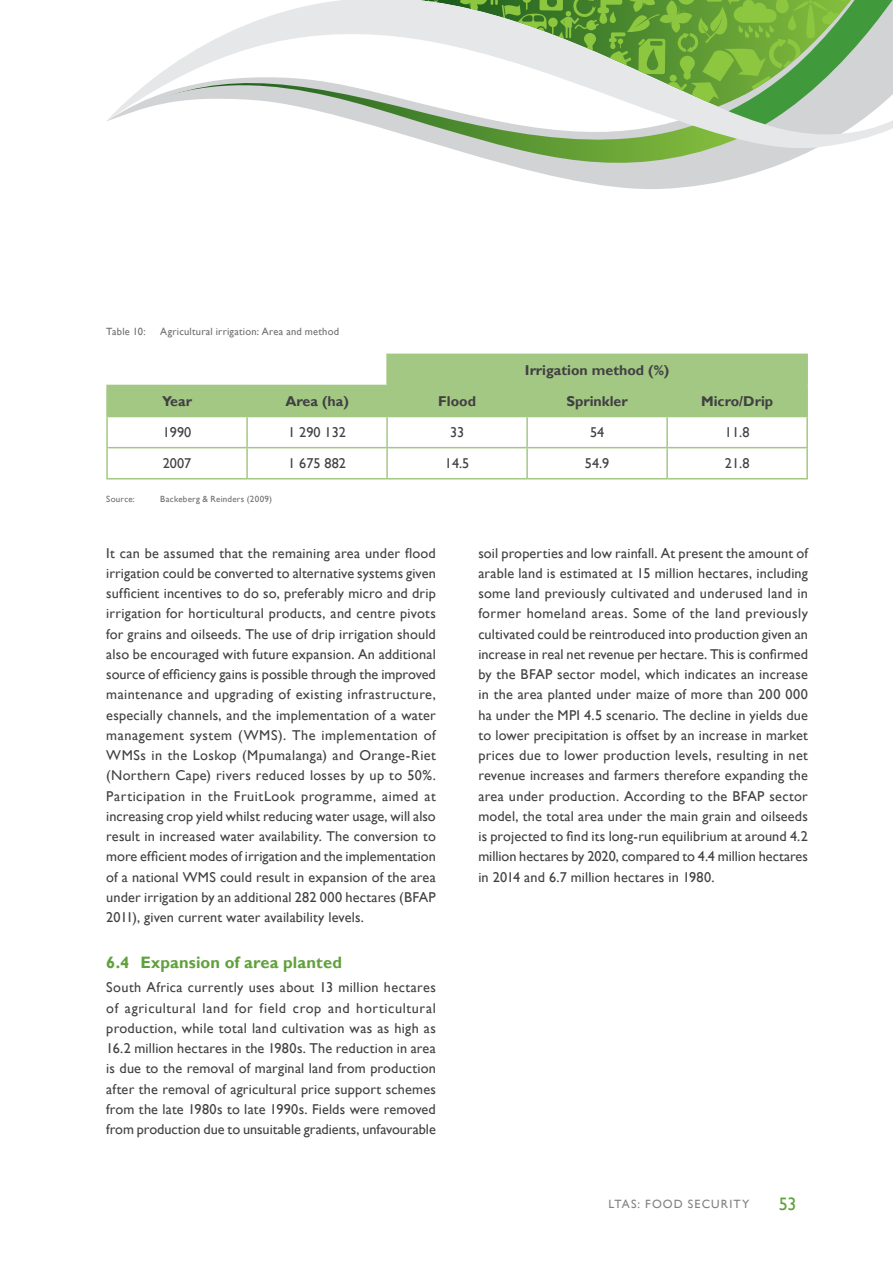
<style>
.page{position:relative;width:893px;height:1263px;background:#fff}
.page>*{position:absolute;margin:0;border:0;box-sizing:border-box;transform-origin:0 0}
.t1{font:18px "Gill Sans";color:#61a13d}
.t2{font:700 16.5px "Gill Sans";letter-spacing:.01em;color:#61a13d}
.t3{font:14.25px/20.2px "Gill Sans";color:#414042;text-align:justify}
.t4{font:700 14.25px "Gill Sans";color:#414042}
.t5{font:12px "Gill Sans";letter-spacing:.095em;color:#808285}
.t6{font:10.5px "Gill Sans";letter-spacing:.02em;color:#6d6e71}
.t7{font:9px "Gill Sans";letter-spacing:.025em;color:#6d6e71}
</style>
<div class="page">
<svg style="left:506px;top:164px;width:274px;height:25px;fill:#d1d3d4"></svg>
<svg style="left:484px;top:158px;width:311px;height:6px;background:#c0cdb8"></svg>
<svg style="left:107px;top:0;width:786px;height:158px"></svg>
<svg style="left:107px;top:355px;width:699px;height:61px"></svg>
<hr style="left:386px;top:354px;width:141px;height:1px;background:#a3c883">
<hr style="left:386px;top:355px;width:2px;height:30px;background:#a3c883">
<hr style="left:527px;top:354px;width:140px;height:1px;background:#a3c883">
<hr style="left:667px;top:354px;width:141px;height:1px;background:#a3c883">
<hr style="left:806px;top:355px;width:2px;height:30px;background:#a3c883">
<hr style="left:106px;top:385px;width:141px;height:1px;background:#a3c883">
<hr style="left:106px;top:386px;width:2px;height:30px;background:#a3c883">
<hr style="left:247px;top:385px;width:140px;height:1px;background:#a3c883">
<hr style="left:246px;top:386px;width:2px;height:30px;background:#a3c883">
<hr style="left:387px;top:385px;width:140px;height:1px;background:#a3c883">
<hr style="left:386px;top:386px;width:2px;height:30px;background:#a3c883">
<hr style="left:527px;top:385px;width:140px;height:1px;background:#a3c883">
<hr style="left:526px;top:386px;width:2px;height:30px;background:#a3c883">
<hr style="left:667px;top:385px;width:141px;height:1px;background:#a3c883">
<hr style="left:666px;top:386px;width:2px;height:30px;background:#a3c883">
<hr style="left:806px;top:386px;width:2px;height:30px;background:#a3c883">
<hr style="left:106px;top:416px;width:141px;height:1px;background:#a3c883">
<hr style="left:106px;top:417px;width:2px;height:30px;background:#a3c883">
<hr style="left:247px;top:416px;width:140px;height:1px;background:#a3c883">
<hr style="left:246px;top:417px;width:2px;height:30px;background:#a3c883">
<hr style="left:387px;top:416px;width:140px;height:1px;background:#a3c883">
<hr style="left:386px;top:417px;width:2px;height:30px;background:#a3c883">
<hr style="left:527px;top:416px;width:140px;height:1px;background:#a3c883">
<hr style="left:526px;top:417px;width:2px;height:30px;background:#a3c883">
<hr style="left:667px;top:416px;width:141px;height:1px;background:#a3c883">
<hr style="left:666px;top:417px;width:2px;height:30px;background:#a3c883">
<hr style="left:806px;top:417px;width:2px;height:30px;background:#a3c883">
<hr style="left:106px;top:447px;width:141px;height:1px;background:#a3c883">
<hr style="left:106px;top:448px;width:2px;height:30px;background:#a3c883">
<hr style="left:247px;top:447px;width:140px;height:1px;background:#a3c883">
<hr style="left:246px;top:448px;width:2px;height:30px;background:#a3c883">
<hr style="left:387px;top:447px;width:140px;height:1px;background:#a3c883">
<hr style="left:386px;top:448px;width:2px;height:30px;background:#a3c883">
<hr style="left:527px;top:447px;width:140px;height:1px;background:#a3c883">
<hr style="left:526px;top:448px;width:2px;height:30px;background:#a3c883">
<hr style="left:667px;top:447px;width:141px;height:1px;background:#a3c883">
<hr style="left:666px;top:448px;width:2px;height:30px;background:#a3c883">
<hr style="left:806px;top:448px;width:2px;height:30px;background:#a3c883">
<hr style="left:106px;top:478px;width:141px;height:1px;background:#a3c883">
<hr style="left:247px;top:478px;width:140px;height:1px;background:#a3c883">
<hr style="left:387px;top:478px;width:140px;height:1px;background:#a3c883">
<hr style="left:527px;top:478px;width:140px;height:1px;background:#a3c883">
<hr style="left:667px;top:478px;width:141px;height:1px;background:#a3c883">
<p class="t6" style="left:106px;top:325px;width:41px">Table 10:</p>
<p class="t6" style="left:160px;top:325px;width:180px">Agricultural irrigation: Area and method</p>
<p class="t4" style="left:525px;top:361px;width:146px">Irrigation method (%)</p>
<p class="t4" style="left:162px;top:392px;width:32px">Year</p>
<p class="t4" style="left:285px;top:392px;width:65px">Area (ha)</p>
<p class="t4" style="left:438px;top:392px;width:39px">Flood</p>
<p class="t4" style="left:566px;top:392px;width:63px">Sprinkler</p>
<p class="t4" style="left:701px;top:392px;width:74px">Micro/Drip</p>
<p class="t3" style="left:163px;top:422px;width:30px">1990</p>
<p class="t3" style="left:288px;top:422px;width:59px">1 290 132</p>
<p class="t3" style="left:450px;top:422px;width:16px">33</p>
<p class="t3" style="left:590px;top:422px;width:16px">54</p>
<p class="t3" style="left:725px;top:422px;width:26px">11.8</p>
<p class="t3" style="left:163px;top:453px;width:30px">2007</p>
<p class="t3" style="left:288px;top:453px;width:59px">1 675 882</p>
<p class="t3" style="left:445px;top:453px;width:26px">14.5</p>
<p class="t3" style="left:585px;top:453px;width:26px">54.9</p>
<p class="t3" style="left:725px;top:453px;width:26px">21.8</p>
<p class="t7" style="left:106px;top:494px;width:30px">Source:</p>
<p class="t7" style="left:160px;top:494px;width:113px">Backeberg &amp; Reinders (2009)</p>
<p class="t3" style="left:106px;top:543px;width:331px">It can be assumed that the remaining area under flood irrigation could be converted to alternative systems given sufficient incentives to do so, preferably micro and drip irrigation for horticultural products, and centre pivots for grains and oilseeds. The use of drip irrigation should also be encouraged with future expansion. An additional source of efficiency gains is possible through the improved maintenance and upgrading of existing infrastructure, especially channels, and the implementation of a water management system (WMS). The implementation of WMSs in the Loskop (Mpumalanga) and Orange-Riet (Northern Cape) rivers reduced losses by up to 50%.<br>Participation in the FruitLook programme, aimed at increasing crop yield whilst reducing water usage, will also result in increased water availability. The conversion to more efficient modes of irrigation and the implementation of a national WMS could result in expansion of the area under irrigation by an additional 282 000 hectares (BFAP 2011), given current water availability levels.</p>
<p class="t2" style="left:106px;top:952px;width:237px">6.4 Expansion of area planted</p>
<p class="t3" style="left:106px;top:978px;width:331px">South Africa currently uses about 13 million hectares of agricultural land for field crop and horticultural production, while total land cultivation was as high as 16.2 million hectares in the 1980s. The reduction in area is due to the removal of marginal land from production after the removal of agricultural price support schemes from the late 1980s to late 1990s. Fields were removed from production due to unsuitable gradients, unfavourable</p>
<p class="t3" style="left:478px;top:543px;width:331px">soil properties and low rainfall. At present the amount of arable land is estimated at 15 million hectares, including some land previously cultivated and underused land in former homeland areas. Some of the land previously cultivated could be reintroduced into production given an increase in real net revenue per hectare. This is confirmed by the BFAP sector model, which indicates an increase in the area planted under maize of more than 200 000 ha under the MPI 4.5 scenario. The decline in yields due to lower precipitation is offset by an increase in market prices due to lower production levels, resulting in net revenue increases and farmers therefore expanding the area under production. According to the BFAP sector model, the total area under the main grain and oilseeds is projected to find its long-run equilibrium at around 4.2 million hectares by 2020, compared to 4.4 million hectares in 2014 and 6.7 million hectares in 1980.</p>
<p class="t5" style="left:608px;top:1197px;width:142px">LTAS: FOOD SECURITY</p>
<p class="t1" style="left:779px;top:1193px;width:19px">53</p>
</div>
